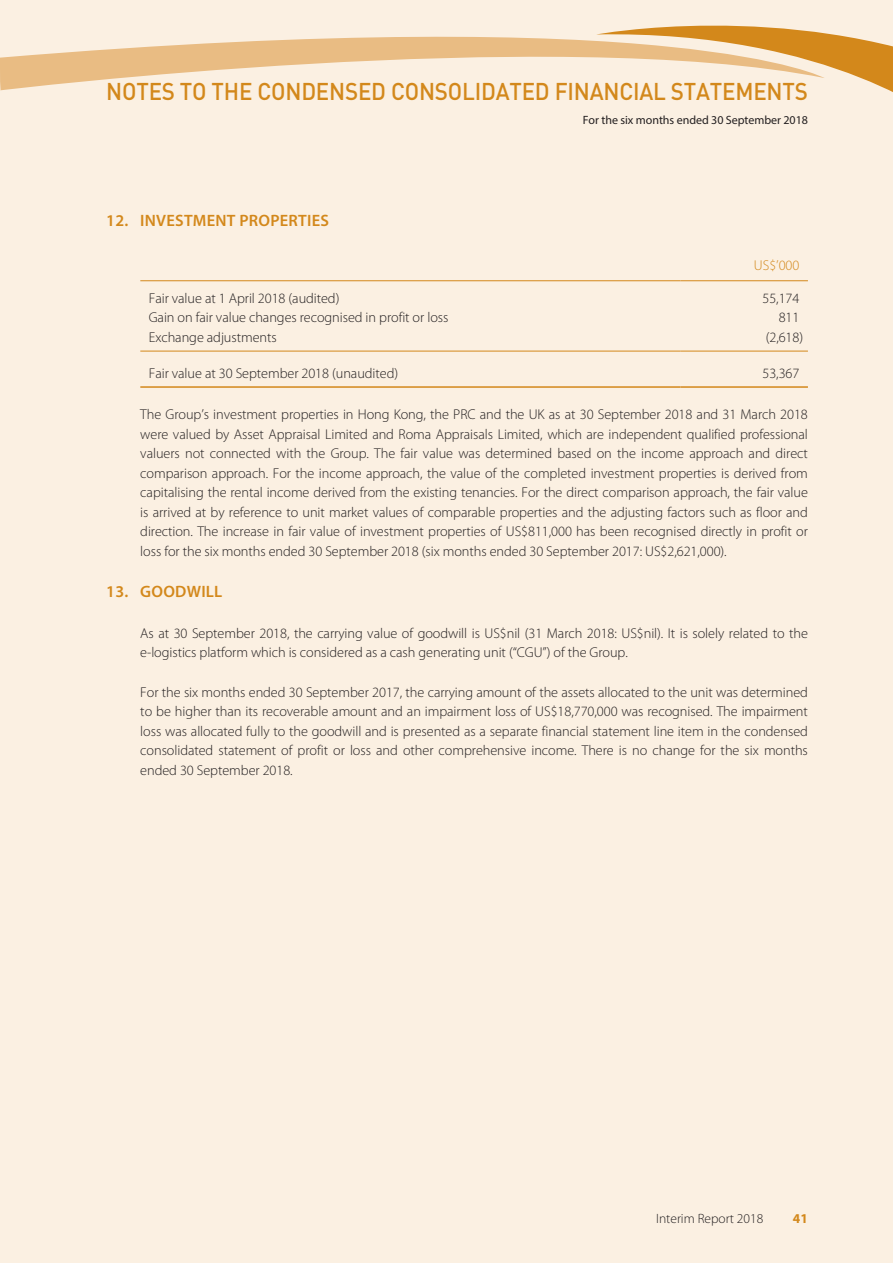
<style>
.page{position:relative;width:893px;height:1263px;background:#fbf0e2}
.page>*{position:absolute;margin:0;border:0;box-sizing:border-box;transform-origin:0 0}
.t1{font:500 24px "DIN Pro";letter-spacing:-.01em;color:#d3881b;scale:.93 1}
.t2{font:600 16.5px "Myriad Pro";letter-spacing:.015em;color:#d3881b}
.t3{font:300 14.25px/19.5px "Myriad Pro";letter-spacing:-.005em;color:#231f20;text-align:justify}
.t4{font:300 14.25px "Myriad Pro";color:#d3881b}
.t5{font:300 13.5px "Myriad Pro";color:#231f20}
.t6{font:700 13.5px "Myriad Pro";color:#d3881b}
.t7{font:12px "Myriad Pro";letter-spacing:-.005em;color:#231f20}
</style>
<div class="page">
<svg style="left:825px;top:33px;width:68px;height:59px"></svg>
<svg style="left:0;top:25px;width:825px;height:66px"></svg>
<hr style="left:140px;top:280px;width:540px;height:1px;background:#d3881b">
<hr style="left:680px;top:280px;width:128px;height:1px;background:#d3881b">
<hr style="left:140px;top:351px;width:540px;height:1px;background:#d3881b">
<hr style="left:680px;top:351px;width:128px;height:1px;background:#d3881b">
<hr style="left:140px;top:386px;width:540px;height:2px;background:#d3881b">
<hr style="left:680px;top:386px;width:128px;height:2px;background:#d3881b">
<p class="t1" style="left:106px;top:83px;width:756px">NOTES TO THE CONDENSED CONSOLIDATED FINANCIAL STATEMENTS</p>
<p class="t2" style="left:106px;top:215px;width:224px">12. INVESTMENT PROPERTIES</p>
<p class="t7" style="left:583px;top:113px;width:227px">For the six months ended 30 September 2018</p>
<p class="t4" style="left:754px;top:260px;width:47px">US$’000</p>
<p class="t3" style="left:149px;top:289px;width:192px">Fair value at 1 April 2018 (audited)</p>
<p class="t3" style="left:762px;top:289px;width:38px">55,174</p>
<p class="t3" style="left:149px;top:309px;width:301px">Gain on fair value changes recognised in profit or loss</p>
<p class="t3" style="left:779px;top:309px;width:22px">811</p>
<p class="t3" style="left:149px;top:328px;width:129px">Exchange adjustments</p>
<p class="t3" style="left:766px;top:328px;width:39px">(2,618)</p>
<p class="t3" style="left:149px;top:364px;width:251px">Fair value at 30 September 2018 (unaudited)</p>
<p class="t3" style="left:762px;top:364px;width:38px">53,367</p>
<p class="t3" style="left:140px;top:406px;width:669px">The Group’s investment properties in Hong Kong, the PRC and the UK as at 30 September 2018 and 31 March 2018 were valued by Asset Appraisal Limited and Roma Appraisals Limited, which are independent qualified professional valuers not connected with the Group. The fair value was determined based on the income approach and direct comparison approach. For the income approach, the value of the completed investment properties is derived from capitalising the rental income derived from the existing tenancies. For the direct comparison approach, the fair value is arrived at by reference to unit market values of comparable properties and the adjusting factors such as floor and direction. The increase in fair value of investment properties of US$811,000 has been recognised directly in profit or loss for the six months ended 30 September 2018 (six months ended 30 September 2017: US$2,621,000).</p>
<p class="t2" style="left:106px;top:585px;width:118px">13. GOODWILL</p>
<p class="t3" style="left:140px;top:625px;width:669px">As at 30 September 2018, the carrying value of goodwill is US$nil (31 March 2018: US$nil). It is solely related to the e-logistics platform which is considered as a cash generating unit (“CGU”) of the Group.</p>
<p class="t3" style="left:140px;top:683px;width:669px">For the six months ended 30 September 2017, the carrying amount of the assets allocated to the unit was determined to be higher than its recoverable amount and an impairment loss of US$18,770,000 was recognised. The impairment loss was allocated fully to the goodwill and is presented as a separate financial statement line item in the condensed consolidated statement of profit or loss and other comprehensive income. There is no change for the six months ended 30 September 2018.</p>
<p class="t5" style="left:656px;top:1213px;width:109px">Interim Report 2018</p>
<p class="t6" style="left:793px;top:1213px;width:16px">41</p>
</div>
